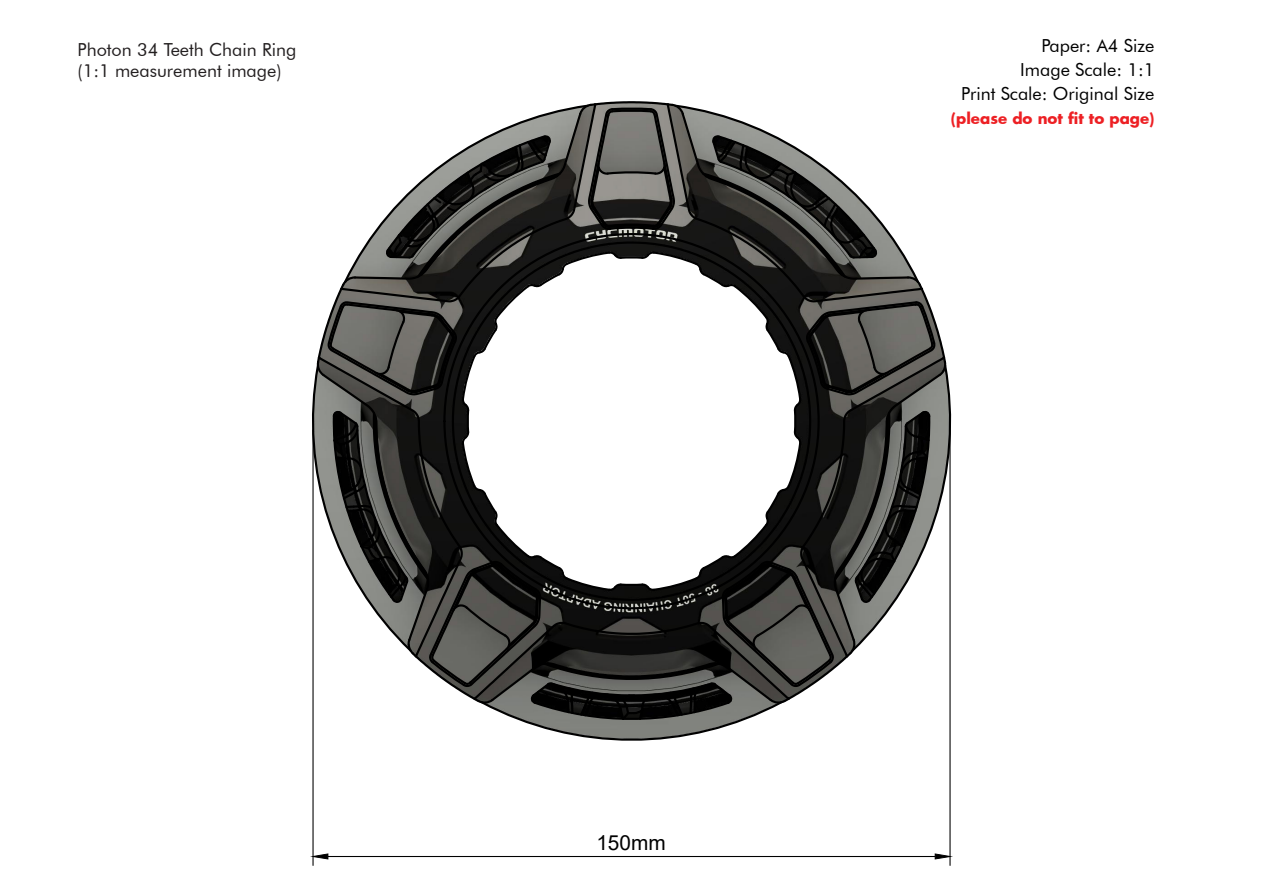
<style>
.page{position:relative;width:1263px;height:893px;background:#fff}
.page>*{position:absolute;margin:0;border:0;box-sizing:border-box;transform-origin:0 0}
.t1{font:20.85px "Arial";color:#000}
.t2{font:18px/24px "Futura BT";color:#000;text-align:right}
.t3{font:18px/21.6px "Futura BT";color:#231f20}
.t4{font:700 15px "Futura";color:#ed2024}
</style>
<div class="page">
<svg style="left:312px;top:101px;width:640px;height:651px"></svg>
<hr style="left:312px;top:430px;width:2px;height:435px;background:#000">
<hr style="left:949px;top:430px;width:1px;height:435px;background:#000">
<hr style="left:328px;top:856px;width:607px;height:1px;background:#000">
<svg style="left:312px;top:853px;width:17px;height:7px"></svg>
<svg style="left:934px;top:853px;width:17px;height:7px"></svg>
<p class="t3" style="left:78px;top:38px;width:220px">Photon 34 Teeth Chain Ring (1:1 measurement image)</p>
<p class="t2" style="left:961px;top:33px;width:195px">Paper: A4 Size<br>Image Scale: 1:1<br>Print Scale: Original Size</p>
<p class="t4" style="left:951px;top:108px;width:205px">(please do not fit to page)</p>
<p class="t1" style="left:596px;top:829px;width:71px">150mm</p>
</div>
